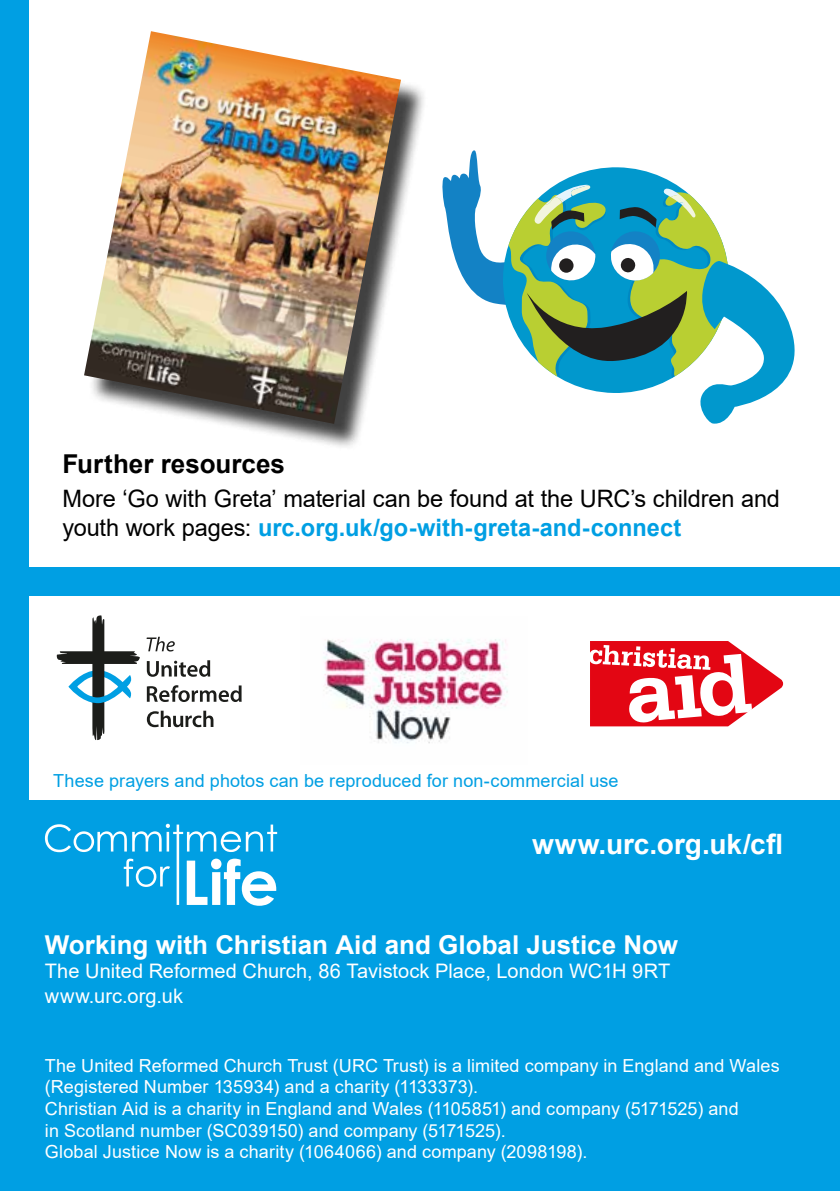
<style>
.page{position:relative;width:840px;height:1191px;background:#fff}
.page>*{position:absolute;margin:0;border:0;box-sizing:border-box;transform-origin:0 0}
.t1{font:700 28px "Arial";color:#fff}
.t2{font:700 26px "Arial";color:#fff}
.t3{font:700 26px "Arial";color:#000}
.t4{font:24px/28.8px "Arial";letter-spacing:-.005em;color:#000}
.t5{font:20px/24px "Arial";color:#fff}
.t6{font:18px/21.6px "Arial";letter-spacing:.005em;color:#fff}
.t7{font:18px "Arial";letter-spacing:.01em;color:#009fe3}
.s1{font-weight:700;color:#009fe3}
</style>
<div class="page">
<div style="left:0;top:0;width:28px;height:1191px;background:#009fe3"></div>
<img style="left:323px;top:639px;width:185px;height:105px">
<div style="left:0;top:800px;width:839px;height:391px;background:#009fe3"></div>
<svg style="left:147px;top:660px;width:63px;height:17px"></svg>
<svg style="left:147px;top:685px;width:94px;height:17px"></svg>
<svg style="left:147px;top:710px;width:66px;height:17px"></svg>
<svg style="left:57px;top:615px;width:83px;height:125px"></svg>
<svg style="left:146px;top:637px;width:29px;height:14px"></svg>
<svg style="left:45px;top:823px;width:232px;height:82px"></svg>
<svg style="left:590px;top:641px;width:192px;height:85px"></svg>
<div style="left:0;top:567px;width:839px;height:28px;background:#009fe3"></div>
<svg style="left:442px;top:150px;width:352px;height:274px"></svg>
<div style="left:88px;top:36px;width:339px;height:415px;background:#000;opacity:.75"></div>
<img style="left:84px;top:31px;width:317px;height:393px">
<h2 class="t3" style="left:62px;top:445px;width:224px">Further resources</h2>
<h3 class="t4" style="left:62px;top:484px;width:718px">More ‘Go with Greta’ material can be found at the URC’s children and youth work pages: <span class="s1">urc.org.uk/go-with-greta-and-connect</span></h3>
<p class="t7" style="left:53px;top:768px;width:566px">These prayers and photos can be reproduced for non-commercial use</p>
<h1 class="t1" style="left:532px;top:824px;width:252px">www.urc.org.uk/cfl</h1>
<h2 class="t2" style="left:45px;top:927px;width:634px">Working with Christian Aid and Global Justice Now</h2>
<p class="t5" style="left:45px;top:959px;width:626px">The United Reformed Church, 86 Tavistock Place, London WC1H 9RT www.urc.org.uk</p>
<p class="t6" style="left:45px;top:1054px;width:735px">The United Reformed Church Trust (URC Trust) is a limited company in England and Wales (Registered Number 135934) and a charity (1133373).<br>Christian Aid is a charity in England and Wales (1105851) and company (5171525) and<br>in Scotland number (SC039150) and company (5171525).<br>Global Justice Now is a charity (1064066) and company (2098198).</p>
</div>
